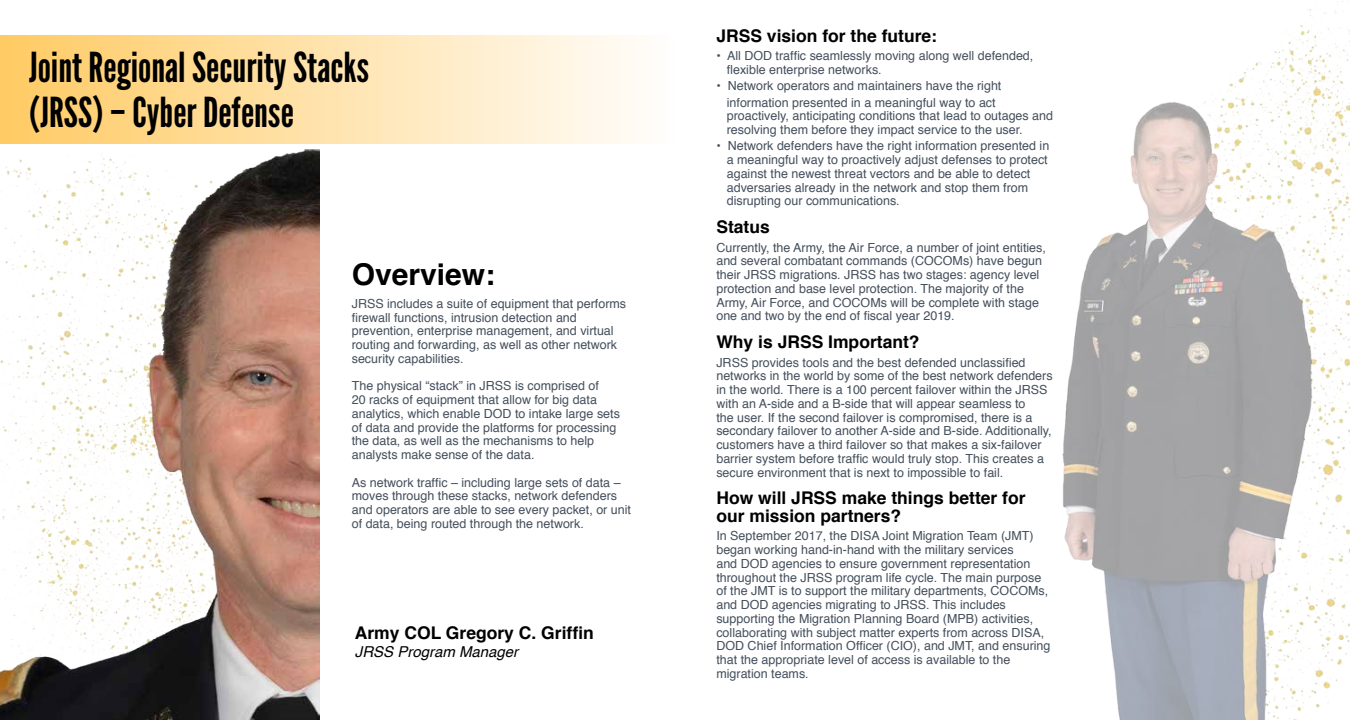
<style>
.page{position:relative;width:1350px;height:720px;background:#fff}
.page>*{position:absolute;margin:0;border:0;box-sizing:border-box;transform-origin:0 0}
.t1{font:41.25px/45px "League Gothic";color:#000}
.t2{font:700 30px "Helvetica";color:#000}
.t3{font:700 17.5px/17.5px "Helvetica";color:#000}
.t4{font:italic 15px "Helvetica";color:#000}
.t5{font:12.5px/13.8px "Helvetica";color:#444f5c}
</style>
<div class="page">
<div style="left:1px;top:35px;width:673px;height:109px;background:linear-gradient(to right,#ffca63,#fffefd)"></div>
<img style="left:0;top:150px;width:319px;height:570px">
<img style="left:1062px;top:1px;width:288px;height:719px">
<h1 class="t1" style="left:29px;top:45px;width:341px">Joint Regional Security Stacks (JRSS) – Cyber Defense</h1>
<h2 class="t2" style="left:352px;top:251px;width:145px">Overview:</h2>
<p class="t5" style="left:352px;top:297px;width:276px">JRSS includes a suite of equipment that performs firewall functions, intrusion detection and prevention, enterprise management, and virtual routing and forwarding, as well as other network security capabilities.</p>
<p class="t5" style="left:352px;top:379px;width:270px">The physical “stack” in JRSS is comprised of<br>20 racks of equipment that allow for big data analytics, which enable DOD to intake large sets of data and provide the platforms for processing the data, as well as the mechanisms to help analysts make sense of the data.</p>
<p class="t5" style="left:352px;top:476px;width:281px">As network traffic – including large sets of data – moves through these stacks, network defenders and operators are able to see every packet, or unit of data, being routed through the network.</p>
<h3 class="t3" style="left:355px;top:624px;width:240px">Army COL Gregory C. Griffin</h3>
<p class="t4" style="left:355px;top:639px;width:165px">JRSS Program Manager</p>
<h3 class="t3" style="left:716px;top:27px;width:222px">JRSS vision for the future:</h3>
<p class="t5" style="left:727px;top:49px;width:308px;text-indent:-10px">• All DOD traffic seamlessly moving along well defended, flexible enterprise networks.</p>
<p class="t5" style="left:716px;top:78px;width:287px;line-height:16.2px;text-align:center">• Network operators and maintainers have the right information presented in a meaningful way to act</p>
<p class="t5" style="left:727px;top:109px;width:328px">proactively, anticipating conditions that lead to outages and resolving them before they impact service to the user.</p>
<p class="t5" style="left:727px;top:139px;width:324px;text-indent:-10px">• Network defenders have the right information presented in a meaningful way to proactively adjust defenses to protect against the newest threat vectors and be able to detect adversaries already in the network and stop them from disrupting our communications.</p>
<h3 class="t3" style="left:716px;top:218px;width:55px">Status</h3>
<p class="t5" style="left:716px;top:241px;width:331px">Currently, the Army, the Air Force, a number of joint entities, and several combatant commands (COCOMs) have begun their JRSS migrations. JRSS has two stages: agency level protection and base level protection. The majority of the Army, Air Force, and COCOMs will be complete with stage one and two by the end of fiscal year 2019.</p>
<h3 class="t3" style="left:716px;top:333px;width:205px">Why is JRSS Important?</h3>
<p class="t5" style="left:716px;top:356px;width:338px">JRSS provides tools and the best defended unclassified networks in the world by some of the best network defenders in the world. There is a 100 percent failover within the JRSS with an A-side and a B-side that will appear seamless to<br>the user. If the second failover is compromised, there is a secondary failover to another A-side and B-side. Additionally, customers have a third failover so that makes a six-failover barrier system before traffic would truly stop. This creates a secure environment that is next to impossible to fail.</p>
<h3 class="t3" style="left:716px;top:489px;width:311px">How will JRSS make things better for our mission partners?</h3>
<p class="t5" style="left:716px;top:529px;width:336px">In September 2017, the DISA Joint Migration Team (JMT) began working hand-in-hand with the military services<br>and DOD agencies to ensure government representation throughout the JRSS program life cycle. The main purpose of the JMT is to support the military departments, COCOMs, and DOD agencies migrating to JRSS. This includes supporting the Migration Planning Board (MPB) activities, collaborating with subject matter experts from across DISA, DOD Chief Information Officer (CIO), and JMT, and ensuring that the appropriate level of access is available to the migration teams.</p>
</div>
